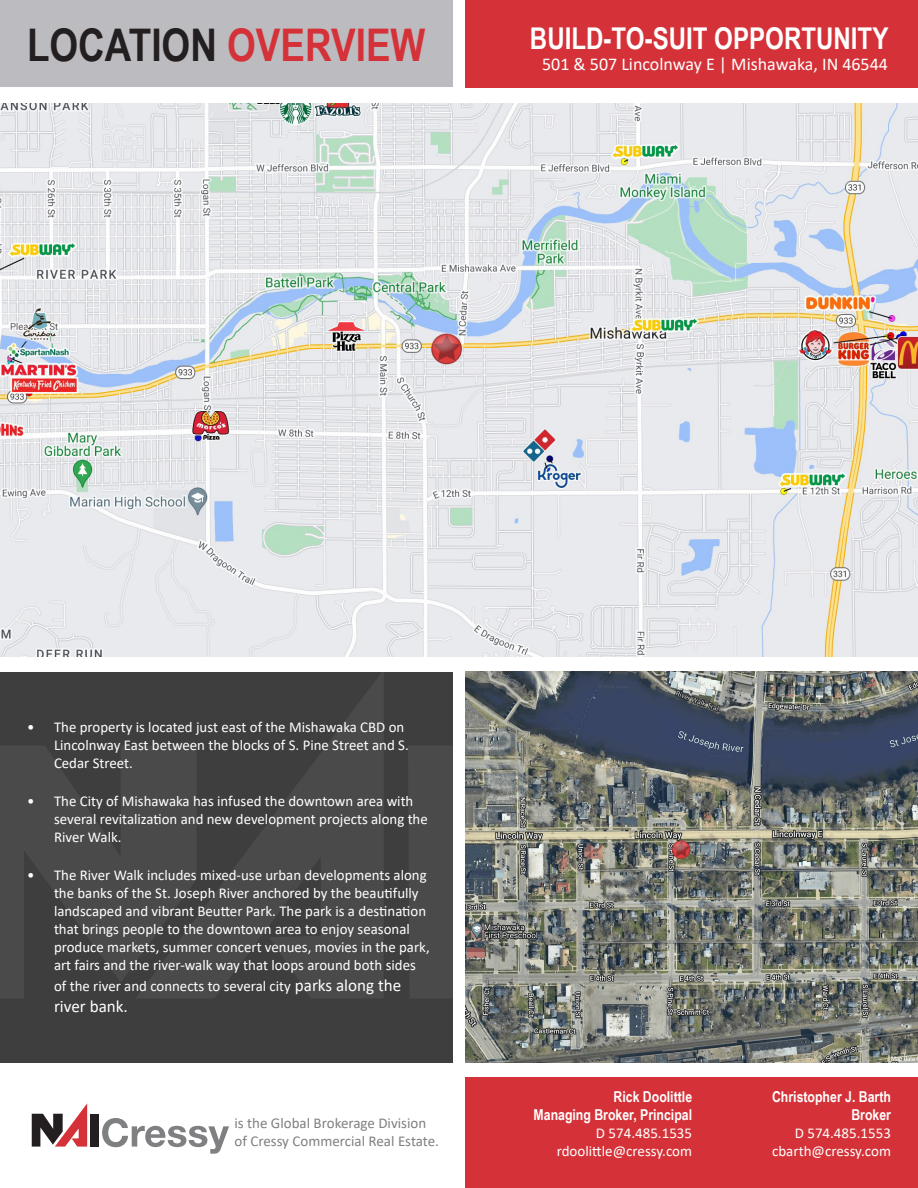
<style>
.page{position:relative;width:918px;height:1188px;background:#fff}
.page>*{position:absolute;margin:0;border:0;box-sizing:border-box;transform-origin:0 0}
.t1{font:700 45px "Arial Narrow";color:#231f20}
.t2{font:700 30px "Arial Narrow";color:#fff}
.t3{font:18px "Calibri";color:#fff}
.t4{font:17.25px "Calibri";color:#fff}
.t5{font:15px/18px "Calibri";color:#fff}
.t6{font:700 15px/18px "Arial Narrow";color:#fff;text-align:right}
.t7{font:15px/18px "Calibri";color:#808083}
.s1{color:#d43238}
.s2{font-size:17.25px}
</style>
<div class="page">
<div style="left:466px;top:1078px;width:452px;height:110px;background:#d43238"></div>
<div style="left:90px;top:1114px;width:9px;height:33px;background:#231f20"></div>
<svg style="left:32px;top:1103px;width:55px;height:44px"></svg>
<svg style="left:102px;top:1118px;width:127px;height:36px"></svg>
<div style="left:466px;top:0;width:452px;height:87px;background:#d43238"></div>
<img style="left:0;top:672px;width:452px;height:391px">
<img style="left:0;top:104px;width:918px;height:553px">
<img style="left:466px;top:672px;width:452px;height:391px">
<div style="left:0;top:0;width:452px;height:87px;background:#bcbbbf"></div>
<p class="t1" style="left:27px;top:11px;width:400px">LOCATION <span class="s1">OVERVIEW</span></p>
<h2 class="t2" style="left:530px;top:16px;width:360px">BUILD-TO-SUIT OPPORTUNITY</h2>
<p class="t3" style="left:542px;top:52px;width:347px">501 &amp; 507 Lincolnway E | Mishawaka, IN 46544</p>
<p class="t5" style="left:54px;top:717px;width:356px;text-indent:-27px">• The property is located just east of the Mishawaka CBD on<br>Lincolnway East between the blocks of S. Pine Street and S.<br>Cedar Street.</p>
<p class="t5" style="left:54px;top:792px;width:375px;text-indent:-27px">• The City of Mishawaka has infused the downtown area with several revitalization and new development projects along the<br>River Walk.</p>
<p class="t5" style="left:54px;top:866px;width:377px;text-indent:-27px">• The River Walk includes mixed-use urban developments along the banks of the St. Joseph River anchored by the beautifully landscaped and vibrant Beutter Park. The park is a destination that brings people to the downtown area to enjoy seasonal produce markets, summer concert venues, movies in the park, art fairs and the river-walk way that loops around both sides</p>
<p class="t5" style="left:54px;top:976px;width:349px">of the river and connects to several city <span class="s2">parks along the</span></p>
<p class="t4" style="left:54px;top:994px;width:75px">river bank.</p>
<p class="t7" style="left:234px;top:1114px;width:206px">is the Global Brokerage Division of Cressy Commercial Real Estate.</p>
<p class="t6" style="left:534px;top:1087px;width:160px">Rick Doolittle<br>Managing Broker, Principal</p>
<p class="t5" style="left:557px;top:1124px;width:137px;text-align:right">D 574.485.1535 rdoolittle@cressy.com</p>
<p class="t6" style="left:772px;top:1087px;width:120px">Christopher J. Barth<br>Broker</p>
<p class="t5" style="left:772px;top:1124px;width:120px;text-align:right">D 574.485.1553 cbarth@cressy.com</p>
</div>
